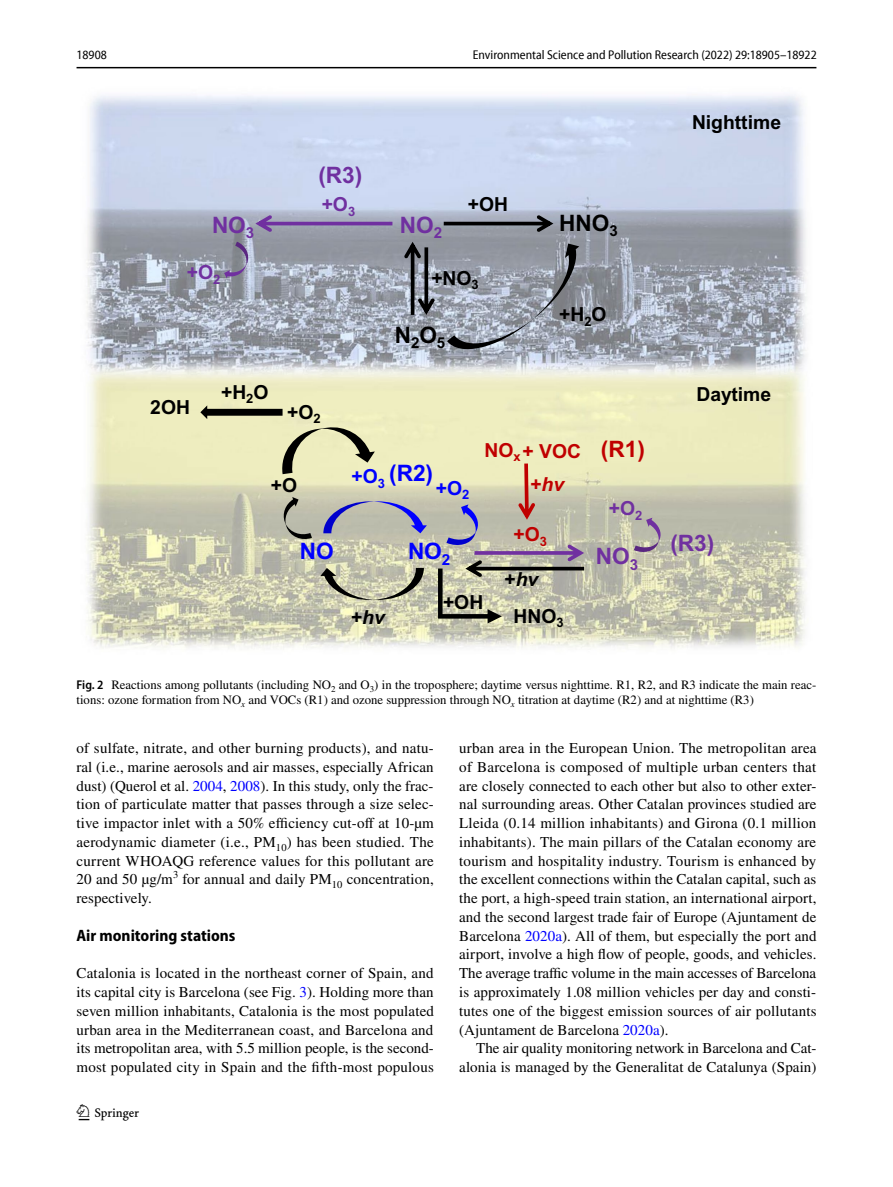
<style>
.page{position:relative;width:893px;height:1187px;background:#fff}
.page>*{position:absolute;margin:0;border:0;box-sizing:border-box;transform-origin:0 0}
.t1{font:22.65px "Arial Bold MT3";letter-spacing:-.005em;color:#7030a0}
.t2{font:22.65px "Arial Bold MT3";color:#00f}
.t3{font:22.65px "Arial Bold MT3";color:#000}
.t4{font:22.65px "Arial Bold MT3";color:#c00000}
.t5{font:22.5px "Springnew Regular 2";color:#000}
.t6{font:19.35px "Arial Bold MT3";color:#000}
.t7{font:19.35px "Arial Bold MT3";color:#c00000}
.t8{font:19.35px "Arial Bold MT3";color:#7030a0}
.t9{font:19.35px "Arial Bold MT3";color:#00f}
.t10{font:italic 700 19.35px "Arial";color:#000}
.t11{font:italic 700 19.35px "Arial";color:#c00000}
.t12{font:700 semi-condensed 16.5px "Myriad Pro";color:#000}
.t13{font:15px/18.8px "STIX";letter-spacing:.005em;color:#000;text-align:justify}
.t14{font:12.75px/15px "STIX";color:#000}
.t15{font:semi-condensed 12.75px "Myriad Pro Unic";color:#000}
.s1{font-family:"Arial Bold MT3";font-weight:400;font-style:normal}
.s2{font-family:"Myriad Pro";font-weight:600;font-stretch:semi-condensed}
.s3{color:#00f}
</style>
<div class="page">
<hr style="left:77px;top:67px;width:739px;height:1px;background:#000">
<img style="left:86px;top:95px;width:721px;height:554px">
<svg style="left:323px;top:501px;width:104px;height:32px;background:#a1a0b5"></svg>
<svg style="left:320px;top:568px;width:104px;height:32px;background:#acac96"></svg>
<svg style="left:282px;top:497px;width:30px;height:44px"></svg>
<svg style="left:280px;top:425px;width:95px;height:49px;background:#c5c49e"></svg>
<svg style="left:200px;top:405px;width:83px;height:14px"></svg>
<svg style="left:634px;top:517px;width:28px;height:37px"></svg>
<svg style="left:444px;top:215px;width:109px;height:17px;background:#777b85"></svg>
<svg style="left:255px;top:215px;width:137px;height:17px;background:#968ab0"></svg>
<svg style="left:224px;top:242px;width:26px;height:36px"></svg>
<svg style="left:404px;top:242px;width:31px;height:73px;background:#747982"></svg>
<svg style="left:447px;top:243px;width:132px;height:114px;background:#979ca7"></svg>
<svg style="left:438px;top:463px;width:146px;height:160px;background:#bebaa7"></svg>
<p class="t15" style="left:77px;top:50px;width:32px">18908</p>
<p class="t15" style="left:473px;top:50px;width:346px">Environmental Science and Pollution Research (2022) 29:18905–18922</p>
<h1 class="t1" style="left:318px;top:159px;width:45px">(R3)</h1>
<p class="t8" style="left:322px;top:191px;width:35px">+O<sub>3</sub></p>
<h1 class="t1" style="left:212px;top:209px;width:44px">NO<sub>3</sub></h1>
<h1 class="t1" style="left:400px;top:209px;width:44px">NO<sub>2</sub></h1>
<p class="t6" style="left:468px;top:190px;width:42px">+OH</p>
<p class="t8" style="left:187px;top:258px;width:35px">+O<sub>2</sub></p>
<p class="t6" style="left:150px;top:394px;width:41px">2OH</p>
<p class="t6" style="left:221px;top:378px;width:49px">+H<sub>2</sub>O</p>
<p class="t6" style="left:287px;top:398px;width:35px">+O<sub>2</sub></p>
<p class="t6" style="left:431px;top:264px;width:49px">+NO<sub>3</sub></p>
<h1 class="t3" style="left:395px;top:318px;width:52px">N<sub>2</sub>O<sub>5</sub></h1>
<h1 class="t3" style="left:559px;top:207px;width:60px">HNO<sub>3</sub></h1>
<p class="t6" style="left:559px;top:301px;width:49px">+H<sub>2</sub>O</p>
<p class="t6" style="left:271px;top:472px;width:28px">+O</p>
<h1 class="t2" style="left:389px;top:457px;width:46px">(R2)</h1>
<p class="t9" style="left:351px;top:462px;width:35px">+O<sub>3</sub></p>
<p class="t9" style="left:436px;top:474px;width:35px">+O<sub>2</sub></p>
<h1 class="t2" style="left:300px;top:535px;width:35px">NO</h1>
<h1 class="t2" style="left:408px;top:535px;width:44px">NO<sub>2</sub></h1>
<p class="t7" style="left:485px;top:437px;width:98px">NO<sub>x</sub>+ VOC</p>
<p class="t11" style="left:530px;top:471px;width:35px"><span class="s1">+</span>hv</p>
<p class="t7" style="left:514px;top:520px;width:35px">+O<sub>3</sub></p>
<p class="t10" style="left:504px;top:566px;width:35px"><span class="s1">+</span>hv</p>
<p class="t10" style="left:351px;top:604px;width:35px"><span class="s1">+</span>hv</p>
<p class="t6" style="left:443px;top:589px;width:42px">+OH</p>
<p class="t6" style="left:514px;top:602px;width:52px">HNO<sub>3</sub></p>
<h1 class="t4" style="left:601px;top:433px;width:45px">(R1)</h1>
<p class="t8" style="left:609px;top:494px;width:35px">+O<sub>2</sub></p>
<h1 class="t1" style="left:596px;top:540px;width:44px">NO<sub>3</sub></h1>
<p class="t6" style="left:692px;top:109px;width:91px">Nighttime</p>
<p class="t6" style="left:696px;top:381px;width:76px">Daytime</p>
<h1 class="t1" style="left:670px;top:527px;width:45px">(R3)</h1>
<p class="t14" style="left:77px;top:678px;width:741px"><span class="s2">Fig. 2</span> Reactions among pollutants (including NO<sub>2</sub> and O<sub>3</sub>) in the troposphere; daytime versus nighttime. R1, R2, and R3 indicate the main reac&shy;tions: ozone formation from NO<sub>x</sub> and VOCs (R1) and ozone suppression through NO<sub>x</sub> titration at daytime (R2) and at nighttime (R3)</p>
<p class="t13" style="left:77px;top:739px;width:359px">of sulfate, nitrate, and other burning products), and natu&shy;ral (i.e., marine aerosols and air masses, especially African dust) (Querol et al. <span class="s3">2004</span>, <span class="s3">2008</span>). In this study, only the frac&shy;tion of particulate matter that passes through a size selec&shy;tive impactor inlet with a 50% efficiency cut-off at 10-µm aerodynamic diameter (i.e., PM<sub>10</sub>) has been studied. The current WHOAQG reference values for this pollutant are 20 and 50 µg/m<sup>3</sup> for annual and daily PM<sub>10</sub> concentration, respectively.</p>
<p class="t12" style="left:77px;top:925px;width:161px">Air monitoring stations</p>
<p class="t13" style="left:77px;top:964px;width:359px">Catalonia is located in the northeast corner of Spain, and its capital city is Barcelona (see Fig. <span class="s3">3</span>). Holding more than seven million inhabitants, Catalonia is the most populated urban area in the Mediterranean coast, and Barcelona and its metropolitan area, with 5.5 million people, is the second&shy;most populated city in Spain and the fifth-most populous</p>
<h2 class="t5" style="left:79px;top:1104px;width:62px">1 3</h2>
<p class="t13" style="left:459px;top:739px;width:359px">urban area in the European Union. The metropolitan area of Barcelona is composed of multiple urban centers that are closely connected to each other but also to other exter&shy;nal surrounding areas. Other Catalan provinces studied are Lleida (0.14 million inhabitants) and Girona (0.1 million inhabitants). The main pillars of the Catalan economy are tourism and hospitality industry. Tourism is enhanced by the excellent connections within the Catalan capital, such as the port, a high-speed train station, an international airport, and the second largest trade fair of Europe (Ajuntament de Barcelona <span class="s3">2020a</span>). All of them, but especially the port and airport, involve a high flow of people, goods, and vehicles.<br>The average traffic volume in the main accesses of Barcelona is approximately 1.08 million vehicles per day and consti&shy;tutes one of the biggest emission sources of air pollutants (Ajuntament de Barcelona <span class="s3">2020a</span>).</p>
<p class="t13" style="left:459px;top:1039px;width:359px;text-align:right">The air quality monitoring network in Barcelona and Cat&shy;alonia is managed by the Generalitat de Catalunya (Spain)</p>
</div>
